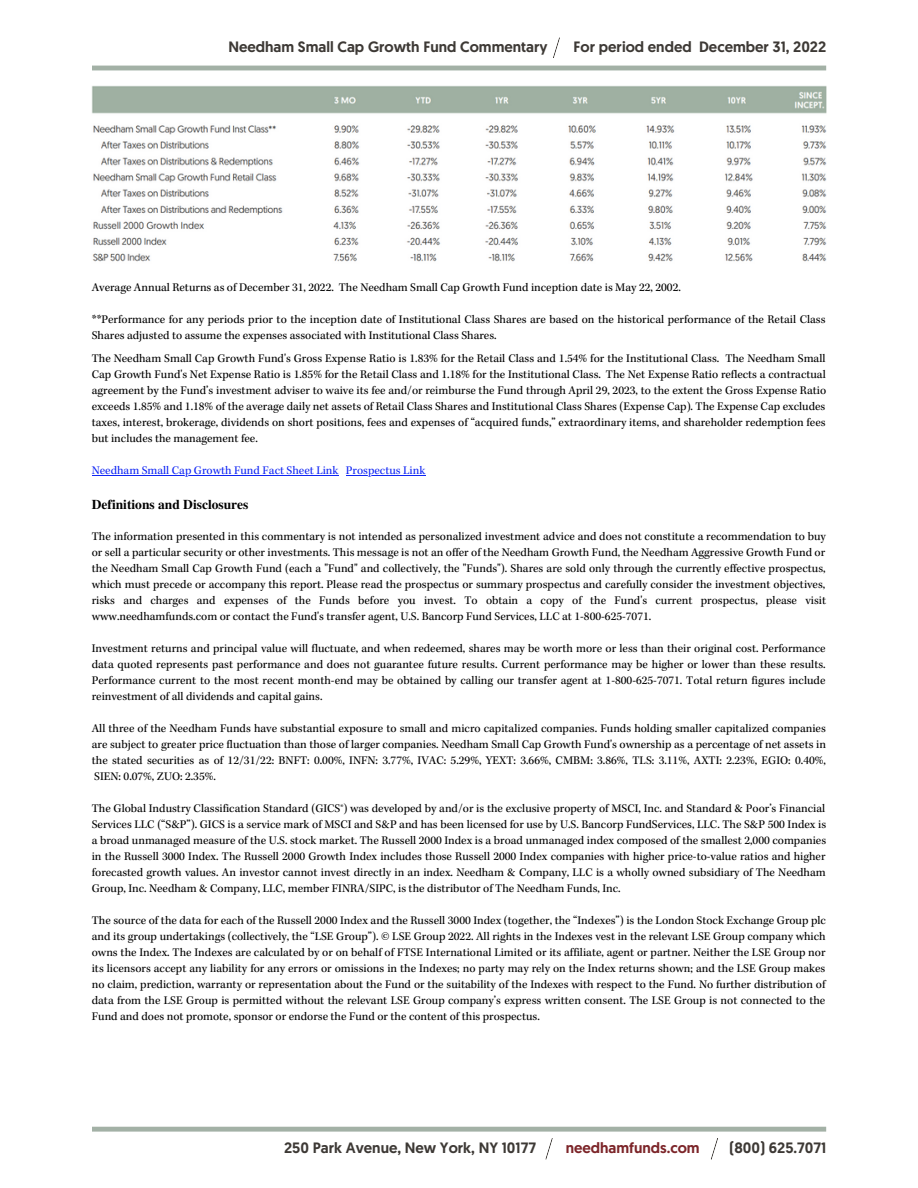
<style>
.page{position:relative;width:918px;height:1188px;background:#fff}
.page>*{position:absolute;margin:0;border:0;box-sizing:border-box;transform-origin:0 0}
.t1{font:500 15px "Geomanist";color:#3d3935}
.t2{font:500 15px "Geomanist";color:#7c2529}
.t3{font:700 13.5px "Te X Gyre Termes";color:#000}
.t4{font:12px/16px "Kepler Std";color:#000;text-align:justify}
.t5{font:12px "Kepler Std";color:#0f25f4}
</style>
<div class="page">
<hr style="left:92px;top:66px;width:734px;height:4px;background:#a3b1a6">
<svg style="left:92px;top:1127px;width:734px;height:5px;background:#aab7ad"></svg>
<svg style="left:545px;top:1138px;width:8px;height:22px"></svg>
<svg style="left:711px;top:1138px;width:7px;height:22px"></svg>
<svg style="left:553px;top:37px;width:7px;height:21px"></svg>
<img style="left:92px;top:86px;width:734px;height:176px">
<hr style="left:92px;top:475px;width:247px;height:1px;background:#0f25f4">
<hr style="left:346px;top:475px;width:79px;height:1px;background:#0f25f4">
<p class="t1" style="left:228px;top:38px;width:321px">Needham Small Cap Growth Fund Commentary</p>
<p class="t1" style="left:574px;top:38px;width:254px">For period ended December 31, 2022</p>
<p class="t4" style="left:92px;top:280px;width:591px">Average Annual Returns as of December 31, 2022. The Needham Small Cap Growth Fund inception date is May 22, 2002.</p>
<p class="t4" style="left:92px;top:312px;width:735px">**Performance for any periods prior to the inception date of Institutional Class Shares are based on the historical performance of the Retail Class<br>Shares adjusted to assume the expenses associated with Institutional Class Shares.</p>
<p class="t4" style="left:92px;top:352px;width:736px">The Needham Small Cap Growth Fund's Gross Expense Ratio is 1.83% for the Retail Class and 1.54% for the Institutional Class. The Needham Small Cap Growth Fund's Net Expense Ratio is 1.85% for the Retail Class and 1.18% for the Institutional Class. The Net Expense Ratio reflects a contractual agreement by the Fund’s investment adviser to waive its fee and/or reimburse the Fund through April 29, 2023, to the extent the Gross Expense Ratio exceeds 1.85% and 1.18% of the average daily net assets of Retail Class Shares and Institutional Class Shares (Expense Cap). The Expense Cap excludes taxes, interest, brokerage, dividends on short positions, fees and expenses of “acquired funds,” extraordinary items, and shareholder redemption fees but includes the management fee.</p>
<p class="t5" style="left:92px;top:466px;width:335px">Needham Small Cap Growth Fund Fact Sheet Link Prospectus Link</p>
<p class="t3" style="left:92px;top:494px;width:158px">Definitions and Disclosures</p>
<p class="t4" style="left:92px;top:530px;width:736px">The information presented in this commentary is not intended as personalized investment advice and does not constitute a recommendation to buy or sell a particular security or other investments. This message is not an offer of the Needham Growth Fund, the Needham Aggressive Growth Fund or the Needham Small Cap Growth Fund (each a "Fund" and collectively, the "Funds"). Shares are sold only through the currently effective prospectus, which must precede or accompany this report. Please read the prospectus or summary prospectus and carefully consider the investment objectives, risks and charges and expenses of the Funds before you invest. To obtain a copy of the Fund's current prospectus, please visit www.needhamfunds.com or contact the Fund's transfer agent, U.S. Bancorp Fund Services, LLC at 1-800-625-7071.</p>
<p class="t4" style="left:92px;top:642px;width:735px">Investment returns and principal value will fluctuate, and when redeemed, shares may be worth more or less than their original cost. Performance data quoted represents past performance and does not guarantee future results. Current performance may be higher or lower than these results.<br>Performance current to the most recent month-end may be obtained by calling our transfer agent at 1-800-625-7071. Total return figures include reinvestment of all dividends and capital gains.</p>
<p class="t4" style="left:92px;top:722px;width:736px">All three of the Needham Funds have substantial exposure to small and micro capitalized companies. Funds holding smaller capitalized companies are subject to greater price fluctuation than those of larger companies. Needham Small Cap Growth Fund's ownership as a percentage of net assets in the stated securities as of 12/31/22: BNFT: 0.00%, INFN: 3.77%, IVAC: 5.29%, YEXT: 3.66%, CMBM: 3.86%, TLS: 3.11%, AXTI: 2.23%, EGIO: 0.40%, SIEN: 0.07%, ZUO: 2.35%.</p>
<p class="t4" style="left:92px;top:802px;width:736px">The Global Industry Classification Standard (GICS®) was developed by and/or is the exclusive property of MSCI, Inc. and Standard &amp; Poor’s Financial Services LLC (“S&amp;P”). GICS is a service mark of MSCI and S&amp;P and has been licensed for use by U.S. Bancorp FundServices, LLC. The S&amp;P 500 Index is a broad unmanaged measure of the U.S. stock market. The Russell 2000 Index is a broad unmanaged index composed of the smallest 2,000 companies in the Russell 3000 Index. The Russell 2000 Growth Index includes those Russell 2000 Index companies with higher price-to-value ratios and higher forecasted growth values. An investor cannot invest directly in an index. Needham &amp; Company, LLC is a wholly owned subsidiary of The Needham Group, Inc. Needham &amp; Company, LLC, member FINRA/SIPC, is the distributor of The Needham Funds, Inc.</p>
<p class="t4" style="left:92px;top:914px;width:736px">The source of the data for each of the Russell 2000 Index and the Russell 3000 Index (together, the “Indexes”) is the London Stock Exchange Group plc and its group undertakings (collectively, the “LSE Group”). © LSE Group 2022. All rights in the Indexes vest in the relevant LSE Group company which owns the Index. The Indexes are calculated by or on behalf of FTSE International Limited or its affiliate, agent or partner. Neither the LSE Group nor its licensors accept any liability for any errors or omissions in the Indexes; no party may rely on the Index returns shown; and the LSE Group makes no claim, prediction, warranty or representation about the Fund or the suitability of the Indexes with respect to the Fund. No further distribution of data from the LSE Group is permitted without the relevant LSE Group company’s express written consent. The LSE Group is not connected to the Fund and does not promote, sponsor or endorse the Fund or the content of this prospectus.</p>
<p class="t1" style="left:284px;top:1139px;width:253px">250 Park Avenue, New York, NY 10177</p>
<p class="t2" style="left:566px;top:1139px;width:135px">needhamfunds.com</p>
<p class="t1" style="left:729px;top:1139px;width:98px">(800) 625.7071</p>
</div>
